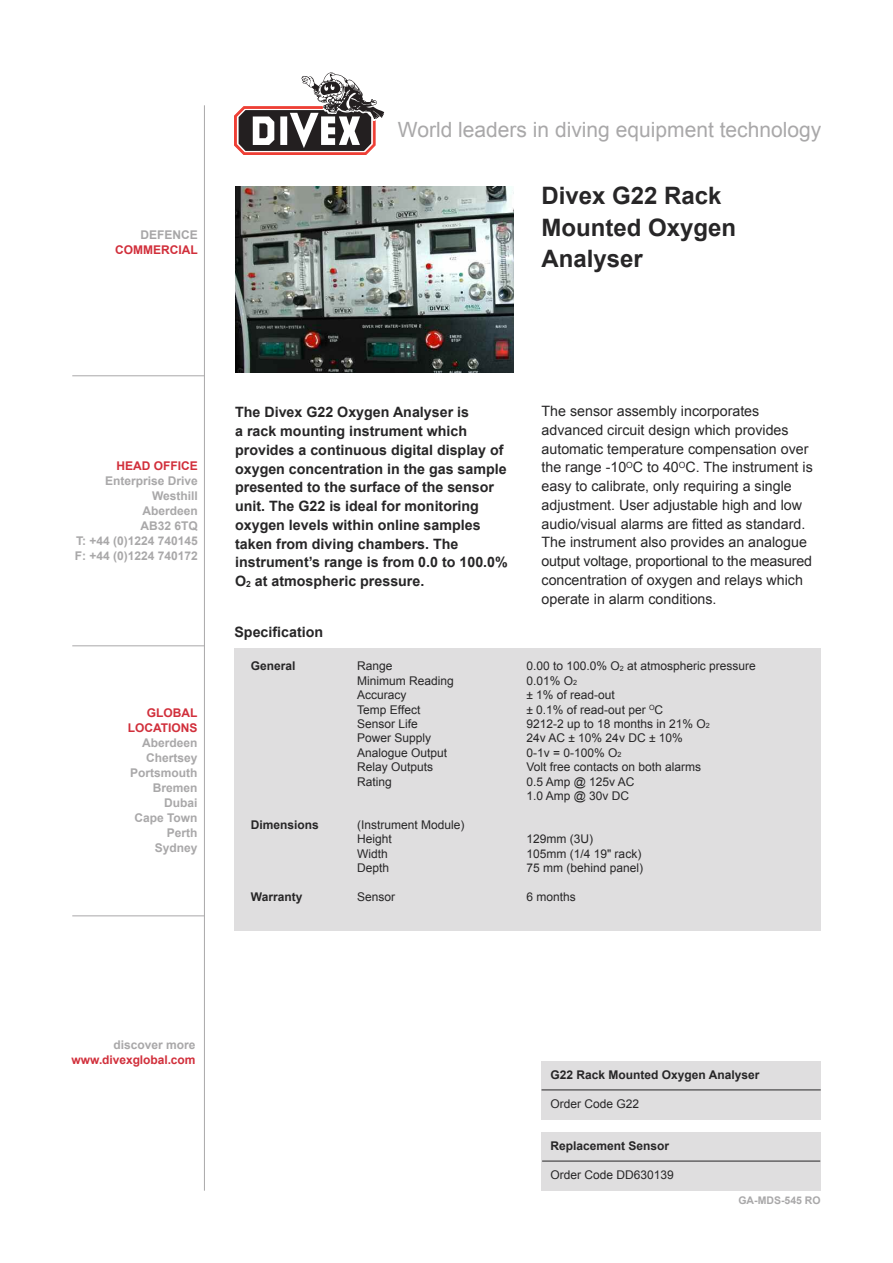
<style>
.page{position:relative;width:893px;height:1263px;background:#fff}
.page>*{position:absolute;margin:0;border:0;box-sizing:border-box;transform-origin:0 0}
.t1{font:700 24px/31.5px "Arial";color:#272627}
.t2{font:21px "Arial";color:#a9a8a9}
.t3{font:14.25px/18.8px "Arial";color:#272627}
.t4{font:700 14.25px/18.8px "Arial";color:#272627}
.t5{font:12px/14.4px "Arial";color:#272627}
.t6{font:700 12px/15px "Arial";color:#a9a8a9;text-align:right}
.t7{font:700 12px "Arial";color:#272627}
.t8{font:700 12px/15px "Arial";color:#d12f3b;text-align:right}
.t9{font:700 12px "Arial";color:#a7a6a7}
.t10{font:700 10.5px "Arial";color:#a9a8a9}
.s1{font-size:8.55px}
.s2{font-size:7.2px}
</style>
<div class="page">
<hr style="left:72px;top:645px;width:132px;height:1px;background:#a9a8a9">
<hr style="left:72px;top:915px;width:132px;height:1px;background:#a9a8a9">
<hr style="left:72px;top:375px;width:132px;height:1px;background:#a9a8a9">
<hr style="left:204px;top:105px;width:1px;height:1086px;background:#a9a8a9">
<svg style="left:234px;top:73px;width:150px;height:82px"></svg>
<img style="left:235px;top:187px;width:279px;height:186px">
<div style="left:542px;top:1132px;width:279px;height:59px;background:#dfdedf"></div>
<hr style="left:542px;top:1161px;width:278px;height:1px;background:#272627">
<div style="left:541px;top:1061px;width:280px;height:58px;background:#dfdedf"></div>
<hr style="left:541px;top:1090px;width:280px;height:1px;background:#272627">
<div style="left:234px;top:648px;width:587px;height:283px;background:#dfdedf"></div>
<p class="t9" style="left:140px;top:228px;width:59px">DEFENCE</p>
<p class="t8" style="left:115px;top:242px;width:84px">COMMERCIAL</p>
<h2 class="t2" style="left:398px;top:118px;width:425px">World leaders in diving equipment technology</h2>
<h1 class="t1" style="left:541px;top:180px;width:196px">Divex G22 Rack<br>Mounted Oxygen<br>Analyser</h1>
<p class="t8" style="left:116px;top:458px;width:83px">HEAD OFFICE</p>
<p class="t6" style="left:75px;top:473px;width:125px">Enterprise Drive<br>Westhill<br>Aberdeen<br>AB32 6TQ<br>T: +44 (0)1224 740145<br>F: +44 (0)1224 740172</p>
<p class="t8" style="left:128px;top:705px;width:71px">GLOBAL<br>LOCATIONS</p>
<p class="t6" style="left:130px;top:735px;width:69px">Aberdeen<br>Chertsey<br>Portsmouth<br>Bremen<br>Dubai<br>Cape Town<br>Perth<br>Sydney</p>
<p class="t4" style="left:235px;top:403px;width:274px">The Divex G22 Oxygen Analyser is<br>a rack mounting instrument which provides a continuous digital display of oxygen concentration in the gas sample presented to the surface of the sensor unit. The G22 is ideal for monitoring oxygen levels within online samples taken from diving chambers. The instrument’s range is from 0.0 to 100.0% O<span class="s1">2</span> at atmospheric pressure.</p>
<p class="t4" style="left:234px;top:623px;width:90px">Specification</p>
<p class="t3" style="left:541px;top:402px;width:273px">The sensor assembly incorporates advanced circuit design which provides automatic temperature compensation over the range -10<sup>O</sup>C to 40<sup>O</sup>C. The instrument is easy to calibrate, only requiring a single adjustment. User adjustable high and low audio/visual alarms are fitted as standard.<br>The instrument also provides an analogue output voltage, proportional to the measured concentration of oxygen and relays which operate in alarm conditions.</p>
<p class="t7" style="left:251px;top:659px;width:46px">General</p>
<p class="t5" style="left:357px;top:659px;width:37px">Range</p>
<p class="t5" style="left:526px;top:659px;width:231px">0.00 to 100.0% O<span class="s2">2</span> at atmospheric pressure</p>
<p class="t5" style="left:357px;top:673px;width:98px">Minimum Reading</p>
<p class="t5" style="left:526px;top:673px;width:52px">0.01% O<span class="s2">2</span></p>
<p class="t5" style="left:357px;top:688px;width:51px">Accuracy</p>
<p class="t5" style="left:526px;top:688px;width:90px">± 1% of read-out</p>
<p class="t5" style="left:357px;top:702px;width:65px">Temp Effect</p>
<p class="t5" style="left:526px;top:702px;width:138px">± 0.1% of read-out per <sup>O</sup>C</p>
<p class="t5" style="left:357px;top:717px;width:62px">Sensor Life</p>
<p class="t5" style="left:526px;top:717px;width:185px">9212-2 up to 18 months in 21% O<span class="s2">2</span></p>
<p class="t5" style="left:357px;top:731px;width:76px">Power Supply</p>
<p class="t5" style="left:526px;top:731px;width:158px">24v AC ± 10% 24v DC ± 10%</p>
<p class="t5" style="left:357px;top:745px;width:92px">Analogue Output</p>
<p class="t5" style="left:526px;top:745px;width:97px">0-1v = 0-100% O<span class="s2">2</span></p>
<p class="t5" style="left:357px;top:760px;width:78px">Relay Outputs</p>
<p class="t5" style="left:526px;top:760px;width:176px">Volt free contacts on both alarms</p>
<p class="t5" style="left:357px;top:774px;width:36px">Rating</p>
<p class="t5" style="left:526px;top:774px;width:110px">0.5 Amp @ 125v AC<br>1.0 Amp @ 30v DC</p>
<p class="t7" style="left:251px;top:818px;width:70px">Dimensions</p>
<p class="t5" style="left:357px;top:817px;width:109px">(Instrument Module)<br>Height</p>
<p class="t5" style="left:526px;top:832px;width:68px">129mm (3U)</p>
<p class="t5" style="left:357px;top:846px;width:32px">Width</p>
<p class="t5" style="left:526px;top:846px;width:116px">105mm (1/4 19" rack)</p>
<p class="t5" style="left:357px;top:861px;width:34px">Depth</p>
<p class="t5" style="left:526px;top:861px;width:118px">75 mm (behind panel)</p>
<p class="t7" style="left:251px;top:890px;width:53px">Warranty</p>
<p class="t5" style="left:357px;top:889px;width:40px">Sensor</p>
<p class="t5" style="left:526px;top:889px;width:51px">6 months</p>
<p class="t6" style="left:113px;top:1038px;width:84px">discover more</p>
<p class="t8" style="left:72px;top:1053px;width:125px">www.divexglobal.com</p>
<p class="t7" style="left:550px;top:1068px;width:210px">G22 Rack Mounted Oxygen Analyser</p>
<p class="t5" style="left:550px;top:1096px;width:90px">Order Code G22</p>
<p class="t7" style="left:551px;top:1139px;width:120px">Replacement Sensor</p>
<p class="t5" style="left:551px;top:1168px;width:125px">Order Code DD630139</p>
<p class="t10" style="left:738px;top:1194px;width:84px">GA-MDS-545 RO</p>
</div>
